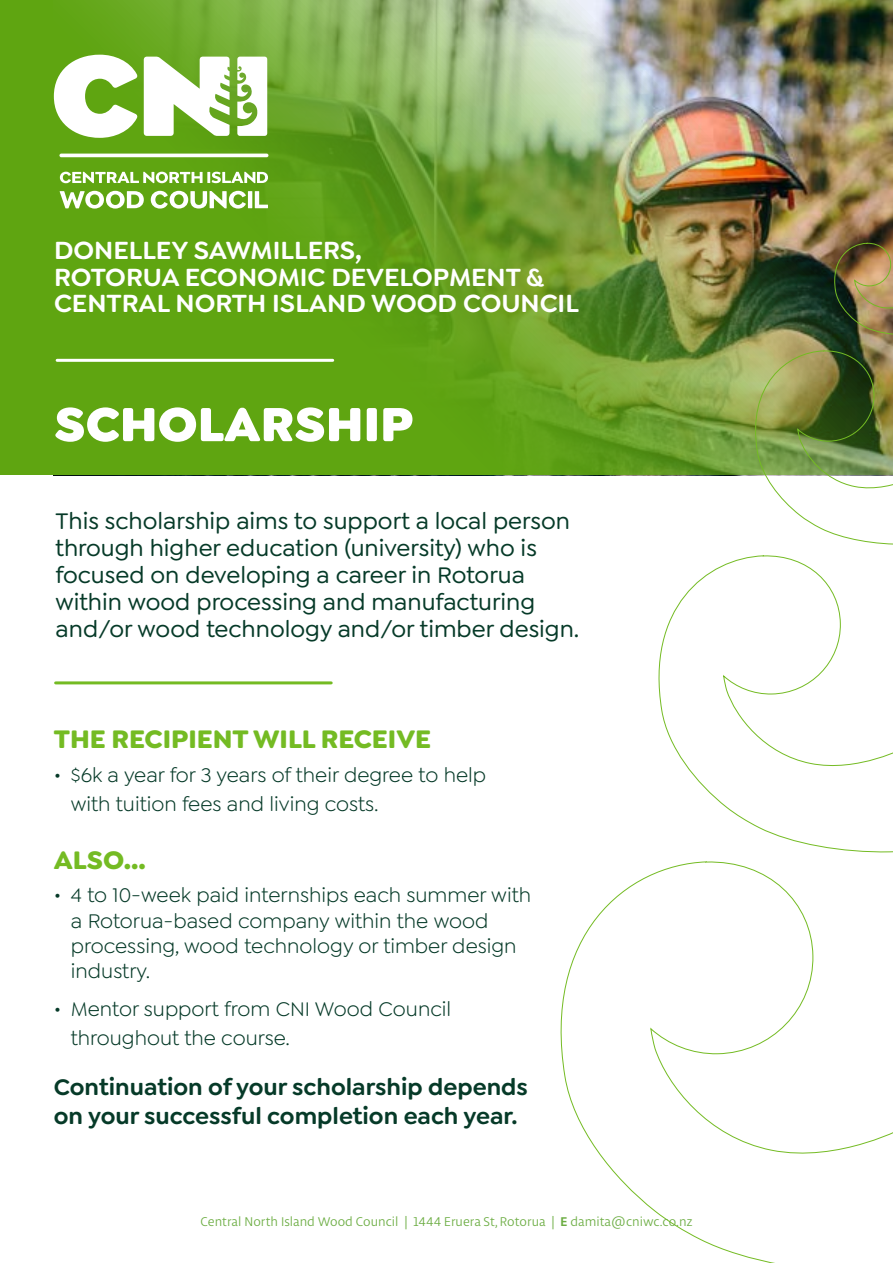
<style>
.page{position:relative;width:893px;height:1263px;background:#fff}
.page>*{position:absolute;margin:0;border:0;box-sizing:border-box;transform-origin:0 0}
.t1{font:900 51px "Goldplay";color:#fff}
.t2{font:700 27px "Goldplay";color:#74bb23}
.t3{font:600 26.4px/26.4px "Goldplay";color:#fff}
.t4{font:500 24px/27px "Goldplay";color:#063a28}
.t5{font:600 24px/28.8px "Goldplay";color:#063a28}
.t6{font:21px/25.2px "Goldplay";color:#063a28}
.t7{font:13.5px "Libertad";color:#6cad43}
.s1{font-weight:700}
</style>
<div class="page">
<img style="left:0;top:0;width:893px;height:475px">
<svg style="left:54px;top:55px;width:84px;height:83px"></svg>
<svg style="left:60px;top:172px;width:208px;height:11px"></svg>
<svg style="left:60px;top:191px;width:84px;height:18px"></svg>
<svg style="left:151px;top:191px;width:95px;height:18px"></svg>
<hr style="left:248px;top:191px;width:4px;height:17px;background:#fff">
<svg style="left:255px;top:191px;width:13px;height:17px"></svg>
<hr style="left:59px;top:154px;width:209px;height:3px;background:#fff;border-radius:2px">
<svg style="left:237px;top:57px;width:30px;height:79px"></svg>
<svg style="left:144px;top:57px;width:86px;height:79px"></svg>
<hr style="left:57px;top:359px;width:276px;height:3px;background:#fff">
<hr style="left:56px;top:681px;width:275px;height:3px;background:#74bb23">
<svg style="left:560px;top:861px;width:333px;height:402px"></svg>
<svg style="left:658px;top:555px;width:235px;height:298px"></svg>
<img style="left:747px;top:350px;width:146px;height:195px">
<img style="left:830px;top:242px;width:63px;height:93px">
<p class="t3" style="left:54px;top:237px;width:526px">DONELLEY SAWMILLERS,<br>ROTORUA ECONOMIC DEVELOPMENT &amp;<br>CENTRAL NORTH ISLAND WOOD COUNCIL</p>
<h1 class="t1" style="left:54px;top:390px;width:361px">SCHOLARSHIP</h1>
<p class="t4" style="left:56px;top:507px;width:525px">This scholarship aims to support a local person through higher education (university) who is focused on developing a career in Rotorua within wood processing and manufacturing and/or wood technology and/or timber design.</p>
<p class="t2" style="left:54px;top:721px;width:379px">THE RECIPIENT WILL RECEIVE</p>
<p class="t6" style="left:71px;top:760px;width:417px;line-height:28.8px;text-indent:-17px">• $6k a year for 3 years of their degree to help with tuition fees and living costs.</p>
<p class="t2" style="left:54px;top:842px;width:94px">ALSO...</p>
<p class="t6" style="left:71px;top:883px;width:462px;text-indent:-17px">• 4 to 10-week paid internships each summer with a Rotorua-based company within the wood processing, wood technology or timber design industry.</p>
<p class="t6" style="left:71px;top:994px;width:382px;line-height:28.8px;text-indent:-17px">• Mentor support from CNI Wood Council throughout the course.</p>
<p class="t5" style="left:54px;top:1072px;width:476px">Continuation of your scholarship depends on your successful completion each year.</p>
<p class="t7" style="left:201px;top:1213px;width:494px">Central North Island Wood Council | 1444 Eruera St, Rotorua | <span class="s1">E</span> damita@cniwc.co.nz</p>
</div>
